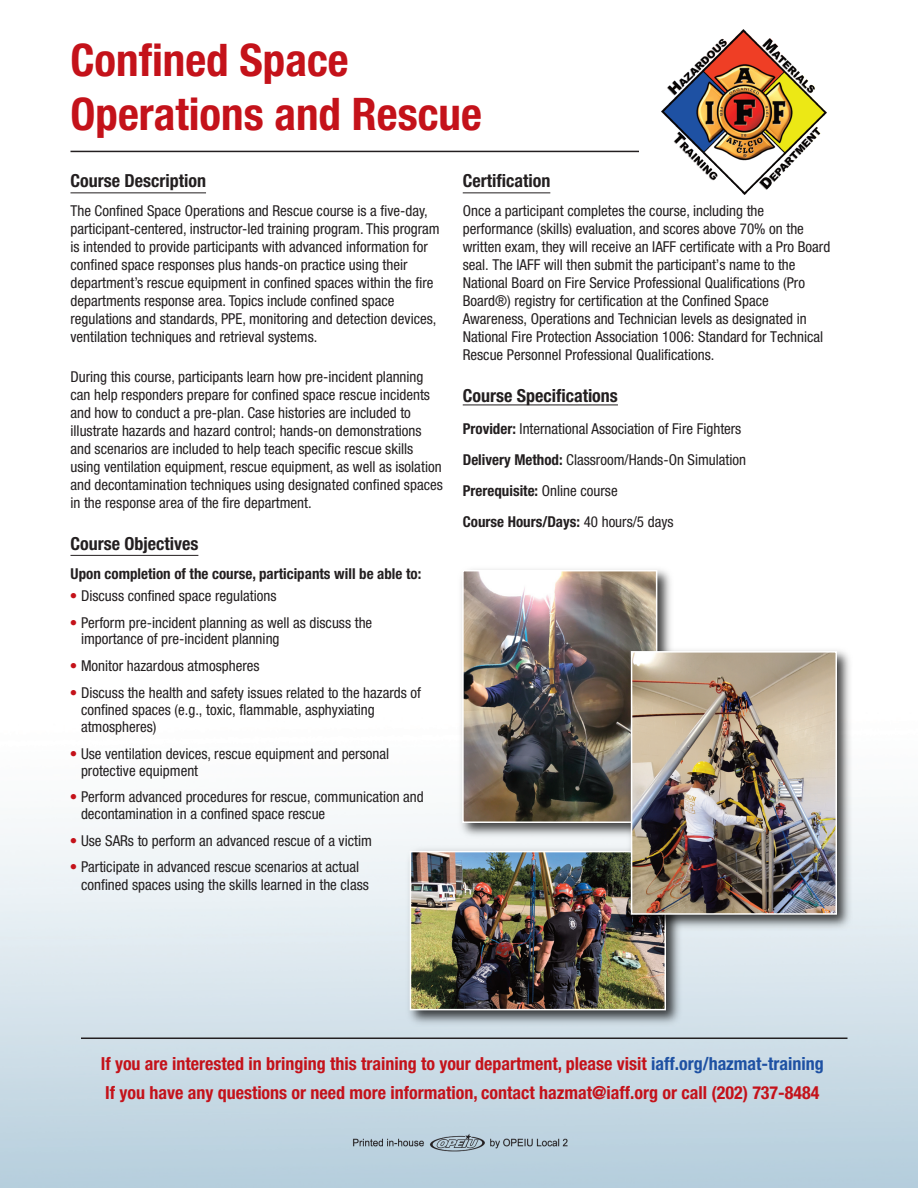
<style>
.page{position:relative;width:918px;height:1188px;background:#fff}
.page>*{position:absolute;margin:0;border:0;box-sizing:border-box;transform-origin:0 0}
.t1{font:700 condensed 45px/54px "Helvetica Neue LT Std";color:#c4121a}
.t2{font:700 condensed 18px/28.5px "Helvetica Neue LT Std";color:#c4121a}
.t3{font:700 condensed 18px "Helvetica Neue LT Std";color:#231f20}
.t4{font:condensed 15px/18px "Helvetica Neue LT Std";color:#231f20}
.t5{font:700 condensed 15px "Helvetica Neue LT Std";color:#231f20}
.s1{color:#c4121a}
.s2{font-weight:700}
.s3{color:#1e51a3}
</style>
<div class="page">
<hr style="left:70px;top:192px;width:136px;height:1px;background:#231f20">
<hr style="left:70px;top:555px;width:128px;height:1px;background:#231f20">
<hr style="left:463px;top:192px;width:87px;height:1px;background:#231f20">
<hr style="left:463px;top:405px;width:155px;height:1px;background:#231f20">
<hr style="left:70px;top:151px;width:569px;height:1px;background:#231f20">
<hr style="left:81px;top:1038px;width:767px;height:1px;background:#231f20">
<img style="left:662px;top:30px;width:165px;height:165px">
<img style="left:455px;top:567px;width:218px;height:275px">
<img style="left:465px;top:573px;width:189px;height:247px">
<div style="left:462px;top:570px;width:195px;height:253px;border:2px solid #fff"></div>
<img style="left:403px;top:844px;width:282px;height:185px">
<img style="left:413px;top:854px;width:250px;height:153px">
<div style="left:410px;top:851px;width:256px;height:159px;border:2px solid #fff"></div>
<img style="left:350px;top:1134px;width:219px;height:19px">
<img style="left:624px;top:645px;width:232px;height:289px">
<img style="left:634px;top:654px;width:200px;height:258px">
<div style="left:631px;top:651px;width:206px;height:264px;border:2px solid #fff"></div>
<h1 class="t1" style="left:70px;top:37px;width:413px">Confined Space<br>Operations and Rescue</h1>
<p class="t3" style="left:70px;top:174px;width:137px">Course Description</p>
<p class="t4" style="left:70px;top:203px;width:371px">The Confined Space Operations and Rescue course is a five-day, participant-centered, instructor-led training program. This program is intended to provide participants with advanced information for confined space responses plus hands-on practice using their department’s rescue equipment in confined spaces within the fire departments response area. Topics include confined space regulations and standards, PPE, monitoring and detection devices, ventilation techniques and retrieval systems.</p>
<p class="t4" style="left:70px;top:369px;width:374px">During this course, participants learn how pre-incident planning can help responders prepare for confined space rescue incidents and how to conduct a pre-plan. Case histories are included to illustrate hazards and hazard control; hands-on demonstrations and scenarios are included to help teach specific rescue skills using ventilation equipment, rescue equipment, as well as isolation and decontamination techniques using designated confined spaces in the response area of the fire department.</p>
<p class="t3" style="left:70px;top:537px;width:129px">Course Objectives</p>
<p class="t5" style="left:71px;top:568px;width:352px">Upon completion of the course, participants will be able to:</p>
<p class="t4" style="left:70px;top:588px;width:208px"><span class="s1">•</span> Discuss confined space regulations</p>
<p class="t4" style="left:81px;top:615px;width:293px;line-height:17px;text-indent:-11px"><span class="s1">•</span> Perform pre-incident planning as well as discuss the importance of pre-incident planning</p>
<p class="t4" style="left:70px;top:658px;width:191px"><span class="s1">•</span> Monitor hazardous atmospheres</p>
<p class="t4" style="left:81px;top:685px;width:342px;line-height:17.4px;text-indent:-11px"><span class="s1">•</span> Discuss the health and safety issues related to the hazards of confined spaces (e.g., toxic, flammable, asphyxiating atmospheres)</p>
<p class="t4" style="left:81px;top:746px;width:310px;line-height:17px;text-indent:-11px"><span class="s1">•</span> Use ventilation devices, rescue equipment and personal protective equipment</p>
<p class="t4" style="left:81px;top:790px;width:344px;line-height:17px;text-indent:-11px"><span class="s1">•</span> Perform advanced procedures for rescue, communication and decontamination in a confined space rescue</p>
<p class="t4" style="left:70px;top:833px;width:303px"><span class="s1">•</span> Use SARs to perform an advanced rescue of a victim</p>
<p class="t4" style="left:81px;top:859px;width:289px;text-indent:-11px"><span class="s1">•</span> Participate in advanced rescue scenarios at actual confined spaces using the skills learned in the class</p>
<p class="t3" style="left:463px;top:174px;width:89px">Certification</p>
<p class="t4" style="left:463px;top:203px;width:369px">Once a participant completes the course, including the performance (skills) evaluation, and scores above 70% on the written exam, they will receive an IAFF certificate with a Pro Board seal. The IAFF will then submit the participant’s name to the National Board on Fire Service Professional Qualifications (Pro Board®) registry for certification at the Confined Space Awareness, Operations and Technician levels as designated in National Fire Protection Association 1006: Standard for Technical Rescue Personnel Professional Qualifications.</p>
<p class="t3" style="left:463px;top:389px;width:157px">Course Specifications</p>
<p class="t4" style="left:463px;top:415px;width:285px;line-height:30.9px"><span class="s2">Provider:</span> International Association of Fire Fighters <span class="s2">Delivery Method:</span> Classroom/Hands-On Simulation <span class="s2">Prerequisite:</span> Online course<br><span class="s2">Course Hours/Days:</span> 40 hours/5 days</p>
<p class="t2" style="left:101px;top:1051px;width:725px">If you are interested in bringing this training to your department, please visit <span class="s3">iaff.org/hazmat-training<br></span>If you have any questions or need more information, contact hazmat@iaff.org or call (202) 737-8484</p>
</div>
